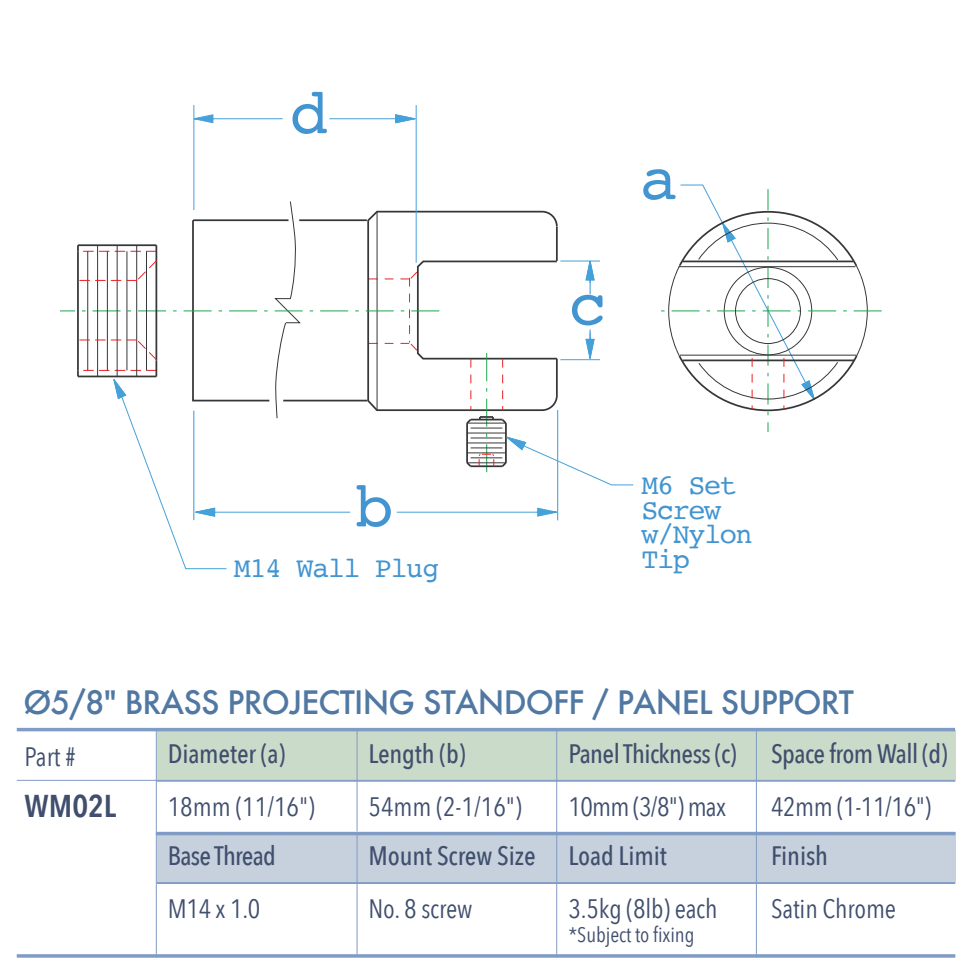
<style>
.page{position:relative;width:972px;height:972px;background:#fff}
.page>*{position:absolute;margin:0;border:0;box-sizing:border-box;transform-origin:0 0}
.t1{font:64.58px "Courier";color:#4295d1}
.t2{font:500 31.5px "Futura";letter-spacing:-.025em;color:#5078a2}
.t3{font:600 31.5px "Avenir Next Condensed";color:#404f6e}
.t4{font:28.53px/24.5px "Courier";letter-spacing:-.05em;color:#4295d1}
.t5{font:26.6px "Avenir Next Condensed";letter-spacing:-.005em;color:#404f6e}
.t6{font:500 26.6px "Avenir Next Condensed";letter-spacing:-.01em;color:#404f6e}
.t7{font:21px "Avenir Next Condensed";letter-spacing:-.005em;color:#404f6e}
</style>
<div class="page">
<div style="left:157px;top:832px;width:797px;height:49px;background:#c7d1dd"></div>
<div style="left:157px;top:730px;width:797px;height:49px;background:#cbdbc9"></div>
<svg style="left:17px;top:727px;width:937px;height:4px;background:#9cb1d0"></svg>
<hr style="left:17px;top:780px;width:937px;height:1px;background:#819cc4">
<hr style="left:157px;top:780px;width:798px;height:1px;background:#819cc4">
<hr style="left:156px;top:729px;width:1px;height:103px;background:#819cc4">
<hr style="left:356px;top:729px;width:1px;height:102px;background:#819cc4">
<hr style="left:556px;top:729px;width:1px;height:103px;background:#819cc4">
<hr style="left:755px;top:729px;width:1px;height:103px;background:#819cc4">
<svg style="left:157px;top:831px;width:798px;height:4px;background:#9ab0cf"></svg>
<hr style="left:157px;top:882px;width:798px;height:1px;background:#819cc4">
<hr style="left:156px;top:831px;width:1px;height:124px;background:#819cc4">
<hr style="left:356px;top:831px;width:1px;height:123px;background:#819cc4">
<hr style="left:556px;top:831px;width:1px;height:124px;background:#819cc4">
<hr style="left:755px;top:831px;width:1px;height:124px;background:#819cc4">
<hr style="left:17px;top:954px;width:938px;height:3px;background:#819cc4">
<svg style="left:661px;top:185px;width:220px;height:247px"></svg>
<div style="left:734px;top:278px;width:66px;height:66px;border:1px solid #363739;border-radius:50%"></div>
<hr style="left:678px;top:266px;width:177px;height:1px;background:#363739">
<hr style="left:679px;top:355px;width:177px;height:1px;background:#363739">
<hr style="left:416px;top:105px;width:1px;height:158px;background:#45a1d9">
<svg style="left:194px;top:114px;width:89px;height:9px"></svg>
<hr style="left:329px;top:118px;width:87px;height:1px;background:#45a1d9">
<svg style="left:395px;top:114px;width:20px;height:9px"></svg>
<hr style="left:193px;top:105px;width:1px;height:105px;background:#45a1d9">
<svg style="left:60px;top:201px;width:573px;height:368px"></svg>
<h1 class="t1" style="left:290px;top:63px;width:40px">d</h1>
<h1 class="t1" style="left:354px;top:456px;width:40px">b</h1>
<p class="t4" style="left:233px;top:555px;width:207px">M14 Wall Plug</p>
<h1 class="t1" style="left:568px;top:254px;width:40px">c</h1>
<h1 class="t1" style="left:638px;top:129px;width:40px">a</h1>
<p class="t4" style="left:641px;top:472px;width:113px">M6 Set<br>Screw w/Nylon<br>Tip</p>
<p class="t2" style="left:23px;top:680px;width:832px">Ø5/8" BRASS PROJECTING STANDOFF / PANEL SUPPORT</p>
<p class="t6" style="left:168px;top:737px;width:119px">Diameter (a)</p>
<p class="t5" style="left:168px;top:783px;width:149px">18mm (11/16")</p>
<p class="t6" style="left:770px;top:737px;width:178px">Space from Wall (d)</p>
<p class="t5" style="left:770px;top:783px;width:162px">42mm (1-11/16")</p>
<p class="t6" style="left:368px;top:737px;width:98px">Length (b)</p>
<p class="t5" style="left:368px;top:783px;width:155px">54mm (2-1/16")</p>
<p class="t6" style="left:568px;top:737px;width:169px">Panel Thickness (c)</p>
<p class="t5" style="left:568px;top:783px;width:159px">10mm (3/8") max</p>
<p class="t5" style="left:25px;top:733px;width:52px">Part #</p>
<p class="t3" style="left:25px;top:778px;width:93px">WM02L</p>
<p class="t6" style="left:168px;top:839px;width:110px">Base Thread</p>
<p class="t5" style="left:168px;top:885px;width:94px">M14 x 1.0</p>
<p class="t6" style="left:368px;top:839px;width:169px">Mount Screw Size</p>
<p class="t5" style="left:368px;top:885px;width:105px">No. 8 screw</p>
<p class="t6" style="left:568px;top:839px;width:100px">Load Limit</p>
<p class="t5" style="left:568px;top:885px;width:150px">3.5kg (8lb) each</p>
<p class="t7" style="left:568px;top:917px;width:127px">*Subject to fixing</p>
<p class="t6" style="left:770px;top:839px;width:59px">Finish</p>
<p class="t5" style="left:770px;top:885px;width:126px">Satin Chrome</p>
</div>
